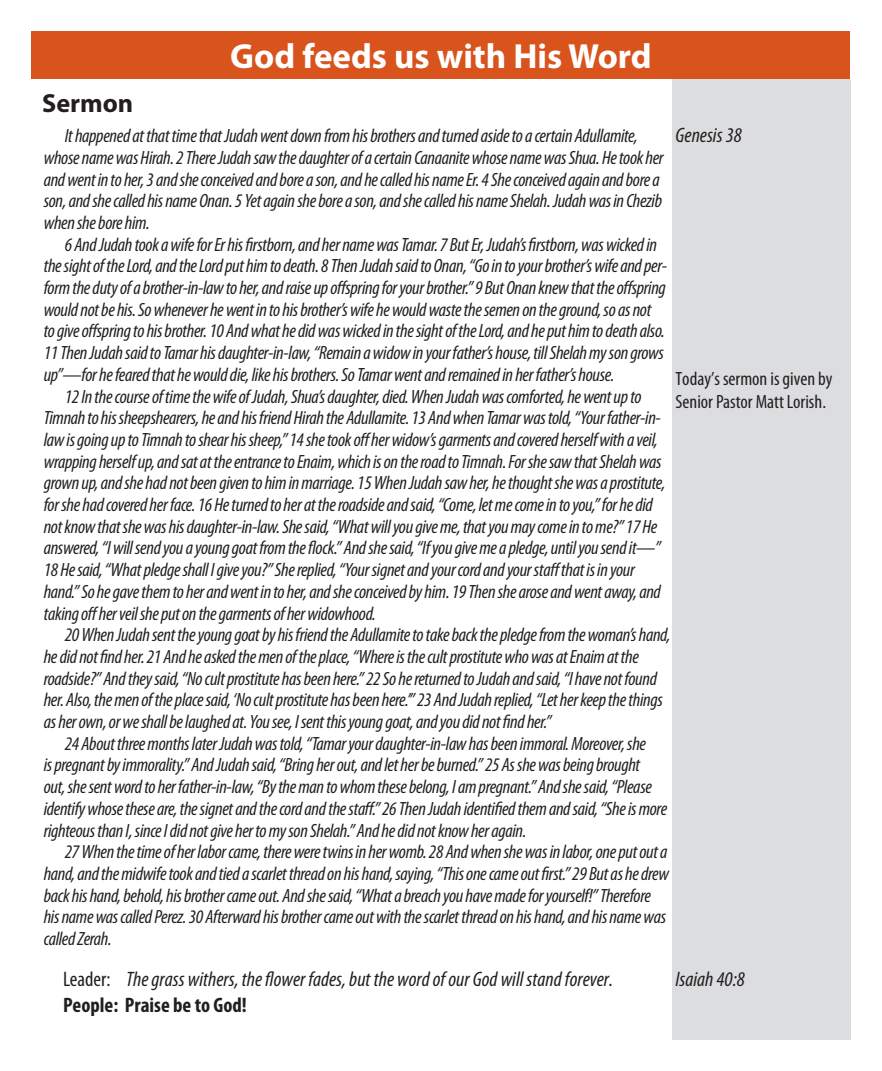
<style>
.page{position:relative;width:882px;height:1071px;background:#fff}
.page>*{position:absolute;margin:0;border:0;box-sizing:border-box;transform-origin:0 0}
.t1{font:700 35px "Myriad Pro";color:#fff}
.t2{font:700 26.25px "Myriad Pro";color:#231f20}
.t3{font:italic condensed 21px "Myriad Pro";color:#231f20}
.t4{font:700 condensed 21px "Myriad Pro";color:#231f20}
.t5{font:italic condensed 19.25px/21.7px "Myriad Pro";letter-spacing:-.015em;color:#231f20}
.t6{font:condensed 19.25px/23.1px "Myriad Pro";color:#231f20}
.s1{font-style:normal}
</style>
<div class="page">
<div style="left:672px;top:79px;width:178px;height:961px;background:#dcdddf"></div>
<div style="left:32px;top:32px;width:818px;height:47px;background:#d9531c"></div>
<p class="t2" style="left:42px;top:86px;width:93px">Sermon</p>
<p class="t1" style="left:230px;top:34px;width:423px">God feeds us with His Word</p>
<p class="t3" style="left:676px;top:122px;width:68px">Genesis 38</p>
<p class="t5" style="left:44px;top:125px;width:622px;text-indent:21px">It happened at that time that Judah went down from his brothers and turned aside to a certain Adullamite, whose name was Hirah. 2 There Judah saw the daughter of a certain Canaanite whose name was Shua. He took her and went in to her, 3 and she conceived and bore a son, and he called his name Er. 4 She conceived again and bore a son, and she called his name Onan. 5 Yet again she bore a son, and she called his name Shelah. Judah was in Chezib when she bore him.</p>
<p class="t5" style="left:44px;top:233px;width:625px;text-indent:21px">6 And Judah took a wife for Er his firstborn, and her name was Tamar. 7 But Er, Judah’s firstborn, was wicked in the sight of the Lord, and the Lord put him to death. 8 Then Judah said to Onan, “Go in to your brother’s wife and per&shy;form the duty of a brother-in-law to her, and raise up offspring for your brother.” 9 But Onan knew that the offspring would not be his. So whenever he went in to his brother’s wife he would waste the semen on the ground, so as not to give offspring to his brother. 10 And what he did was wicked in the sight of the Lord, and he put him to death also.<br>11 Then Judah said to Tamar his daughter-in-law, “Remain a widow in your father’s house, till Shelah my son grows up”—for he feared that he would die, like his brothers. So Tamar went and remained in her father’s house.</p>
<p class="t5" style="left:44px;top:385px;width:623px;text-indent:21px">12 In the course of time the wife of Judah, Shua’s daughter, died. When Judah was comforted, he went up to Timnah to his sheepshearers, he and his friend Hirah the Adullamite. 13 And when Tamar was told, “Your father-in&shy;law is going up to Timnah to shear his sheep,” 14 she took off her widow’s garments and covered herself with a veil, wrapping herself up, and sat at the entrance to Enaim, which is on the road to Timnah. For she saw that Shelah was grown up, and she had not been given to him in marriage. 15 When Judah saw her, he thought she was a prostitute, for she had covered her face. 16 He turned to her at the roadside and said, “Come, let me come in to you,” for he did not know that she was his daughter-in-law. She said, “What will you give me, that you may come in to me?” 17 He answered, “I will send you a young goat from the flock.” And she said, “If you give me a pledge, until you send it—” 18 He said, “What pledge shall I give you?” She replied, “Your signet and your cord and your staff that is in your hand.” So he gave them to her and went in to her, and she conceived by him. 19 Then she arose and went away, and taking off her veil she put on the garments of her widowhood.</p>
<p class="t5" style="left:44px;top:624px;width:628px;text-indent:21px">20 When Judah sent the young goat by his friend the Adullamite to take back the pledge from the woman’s hand, he did not find her. 21 And he asked the men of the place, “Where is the cult prostitute who was at Enaim at the roadside?” And they said, “No cult prostitute has been here.” 22 So he returned to Judah and said, “I have not found her. Also, the men of the place said, ‘No cult prostitute has been here.’” 23 And Judah replied, “Let her keep the things as her own, or we shall be laughed at. You see, I sent this young goat, and you did not find her.”</p>
<p class="t5" style="left:44px;top:732px;width:625px;text-indent:21px">24 About three months later Judah was told, “Tamar your daughter-in-law has been immoral. Moreover, she<br>is pregnant by immorality.” And Judah said, “Bring her out, and let her be burned.” 25 As she was being brought<br>out, she sent word to her father-in-law, “By the man to whom these belong, I am pregnant.” And she said, “Please identify whose these are, the signet and the cord and the staff.” 26 Then Judah identified them and said, “She is more righteous than I, since I did not give her to my son Shelah.” And he did not know her again.</p>
<p class="t5" style="left:44px;top:841px;width:627px;text-indent:21px">27 When the time of her labor came, there were twins in her womb. 28 And when she was in labor, one put out a hand, and the midwife took and tied a scarlet thread on his hand, saying, “This one came out first.” 29 But as he drew back his hand, behold, his brother came out. And she said, “What a breach you have made for yourself!” Therefore his name was called Perez. 30 Afterward his brother came out with the scarlet thread on his hand, and his name was called Zerah.</p>
<p class="t6" style="left:676px;top:366px;width:159px">Today’s sermon is given by<br>Senior Pastor Matt Lorish.</p>
<p class="t3" style="left:63px;top:967px;width:552px"><span class="s1">Leader:</span> The grass withers, the flower fades, but the word of our God will stand forever.</p>
<p class="t4" style="left:63px;top:991px;width:185px">People: Praise be to God!</p>
<p class="t3" style="left:676px;top:966px;width:71px">Isaiah 40:8</p>
</div>
